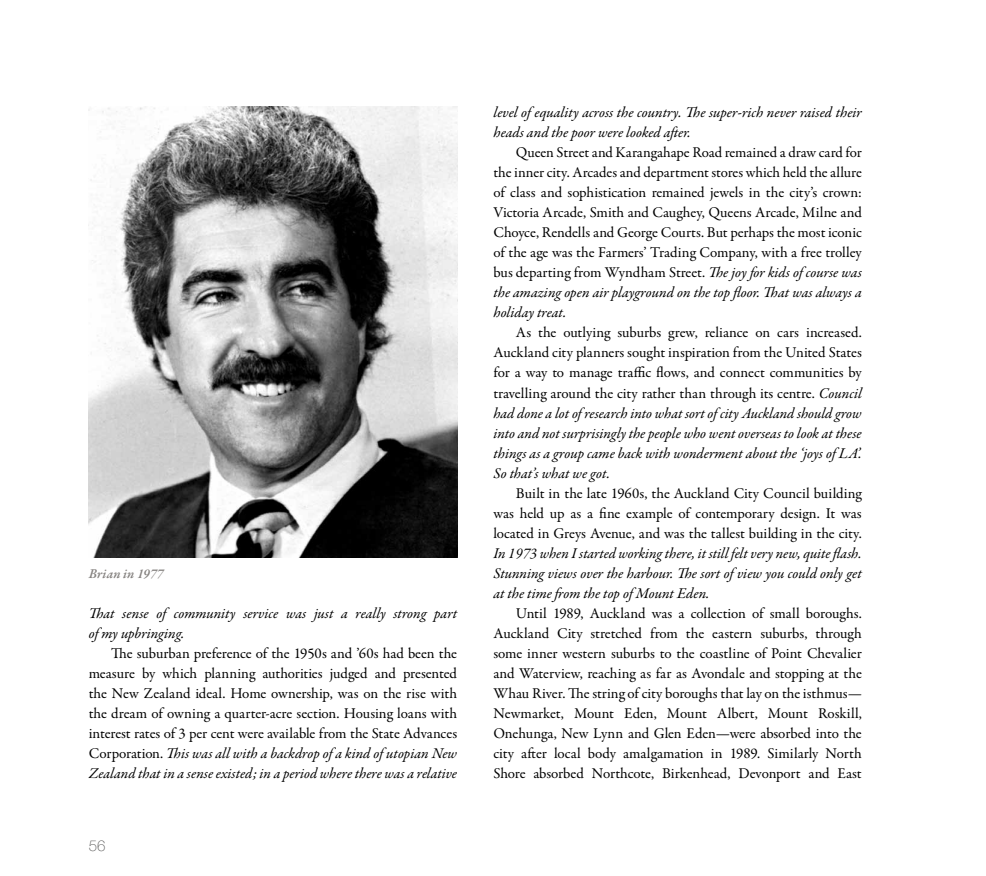
<style>
.page{position:relative;width:986px;height:876px;background:#fff}
.page>*{position:absolute;margin:0;border:0;box-sizing:border-box;transform-origin:0 0}
.t1{font:15px/20px "Garamond Premr Pro";letter-spacing:-.005em;color:#000;text-align:justify}
.t2{font:italic 15px/20px "Garamond Premr Pro";color:#000}
.t3{font:100 15px "Helvetica Neue";color:#565655}
.t4{font:italic 600 13.75px "Garamond Premr Pro";letter-spacing:.015em;color:#868381}
.s1{font-style:italic}
</style>
<div class="page">
<img style="left:89px;top:106px;width:368px;height:451px">
<p class="t4" style="left:89px;top:565px;width:76px">Brian in 1977</p>
<p class="t2" style="left:89px;top:603px;width:370px">That sense of community service was just a really strong part of my upbringing.</p>
<p class="t1" style="left:89px;top:643px;width:370px;text-indent:22px">The suburban preference of the 1950s and ’60s had been the measure by which planning authorities judged and presented the New Zealand ideal. Home ownership, was on the rise with the dream of owning a quarter-acre section. Housing loans with interest rates of 3 per cent were available from the State Advances Corporation. <span class="s1">This was all with a backdrop of a kind of utopian New Zealand that in a sense existed; in a period where there was a relative</span></p>
<p class="t3" style="left:89px;top:834px;width:18px">56</p>
<p class="t2" style="left:493px;top:103px;width:370px">level of equality across the country. The super-rich never raised their heads and the poor were looked after.</p>
<p class="t1" style="left:493px;top:143px;width:370px;text-indent:22px">Queen Street and Karangahape Road remained a draw card for the inner city. Arcades and department stores which held the allure of class and sophistication remained jewels in the city’s crown:<br>Victoria Arcade, Smith and Caughey, Queens Arcade, Milne and Choyce, Rendells and George Courts. But perhaps the most iconic of the age was the Farmers’ Trading Company, with a free trolley bus departing from Wyndham Street. <span class="s1">The joy for kids of course was the amazing open air playground on the top floor. That was always a holiday treat.</span></p>
<p class="t1" style="left:493px;top:323px;width:370px;text-indent:22px">As the outlying suburbs grew, reliance on cars increased.<br>Auckland city planners sought inspiration from the United States for a way to manage traffic flows, and connect communities by travelling around the city rather than through its centre. <span class="s1">Council had done a lot of research into what sort of city Auckland should grow into and not surprisingly the people who went overseas to look at these things as a group came back with wonderment about the ‘joys of LA’.<br>So that’s what we got.</span></p>
<p class="t1" style="left:493px;top:483px;width:370px;text-indent:22px">Built in the late 1960s, the Auckland City Council building was held up as a fine example of contemporary design. It was located in Greys Avenue, and was the tallest building in the city.</p>
<p class="t2" style="left:493px;top:543px;width:370px;text-align:justify">In 1973 when I started working there, it still felt very new, quite flash.<br>Stunning views over the harbour. The sort of view you could only get at the time from the top of Mount Eden.</p>
<p class="t1" style="left:493px;top:603px;width:370px;text-indent:22px">Until 1989, Auckland was a collection of small boroughs.<br>Auckland City stretched from the eastern suburbs, through some inner western suburbs to the coastline of Point Chevalier and Waterview, reaching as far as Avondale and stopping at the Whau River. The string of city boroughs that lay on the isthmus— Newmarket, Mount Eden, Mount Albert, Mount Roskill, Onehunga, New Lynn and Glen Eden—were absorbed into the city after local body amalgamation in 1989. Similarly North Shore absorbed Northcote, Birkenhead, Devonport and East</p>
</div>
